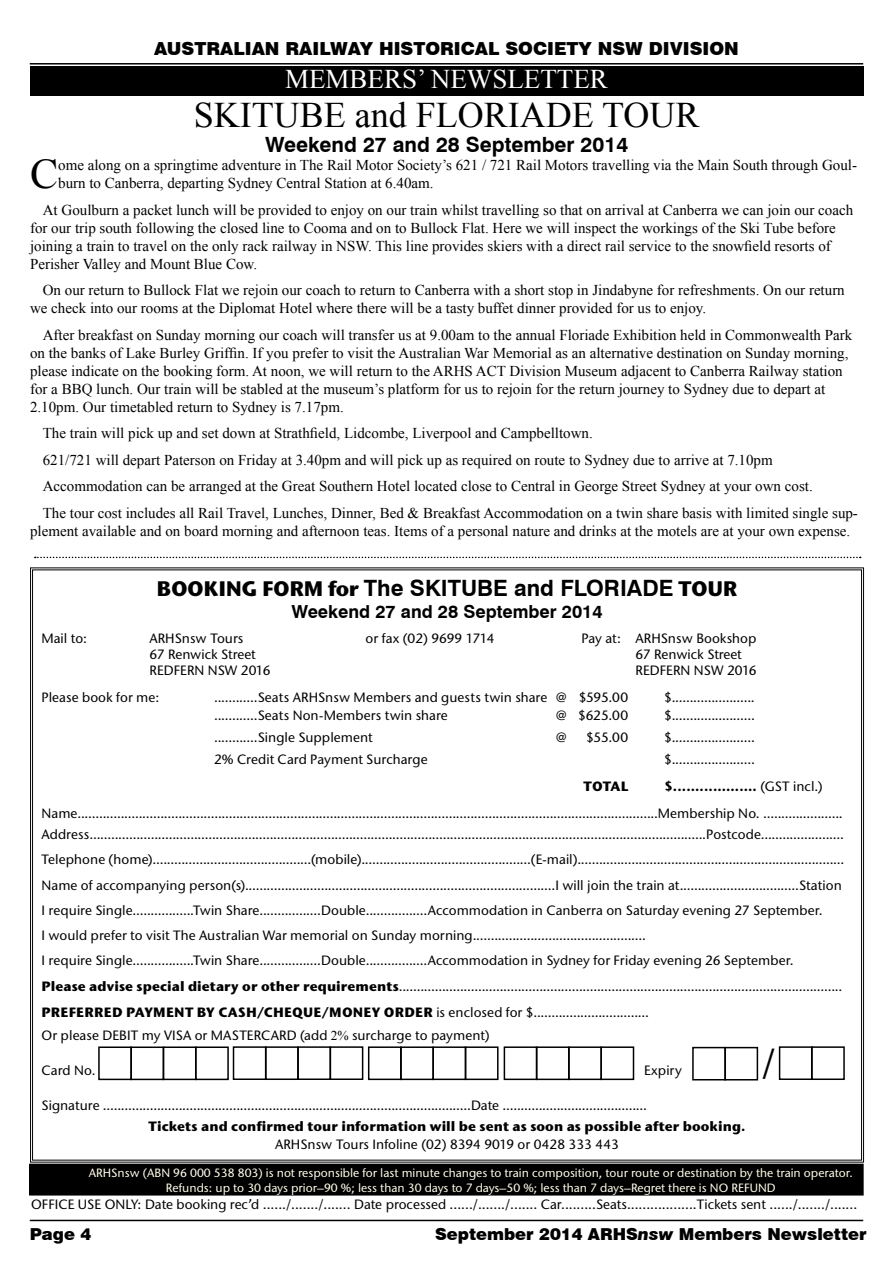
<style>
.page{position:relative;width:893px;height:1263px;background:#fff}
.page>*{position:absolute;margin:0;border:0;box-sizing:border-box;transform-origin:0 0}
.t1{font:42.15px "Times New Roman";color:#000}
.t2{font:36px "Times New Roman";color:#000}
.t3{font:36px "ITC Stone Sans";color:#000}
.t4{font:27px "Times New Roman";color:#fff}
.t5{font:700 22.5px "Swiss 721 BT";color:#000}
.t6{font:700 21px "Swiss 721 BT";color:#000}
.t7{font:900 18px "Swiss 721 BT";color:#000}
.t8{font:700 18px "Swiss 721 BT";color:#000}
.t9{font:900 16.5px "Swiss 721 BT";color:#000}
.t10{font:15px/18px "Times New Roman";color:#000}
.t11{font:13.5px/25.2px "ITC Stone Sans";color:#000}
.t12{font:700 13.5px "ITC Stone Sans";letter-spacing:.005em;color:#000}
.t13{font:12px/14.4px "ITC Stone Sans";color:#fffde9;text-align:center}
.s1{font-family:"ITC Stone Sans";font-size:21px}
.s2{font-weight:700}
.s3{font-family:"Times New Roman"}
.s4{font-style:italic}
</style>
<div class="page">
<div style="left:30px;top:66px;width:833px;height:30px;background:#000"></div>
<hr style="left:30px;top:63px;width:833px;height:2px;background:#000">
<hr style="left:30px;top:1220px;width:833px;height:1px;background:#000">
<svg style="left:30px;top:567px;width:834px;height:596px"></svg>
<div style="left:30px;top:1164px;width:833px;height:31px;background:#000"></div>
<div style="left:692px;top:1047px;width:34px;height:33px;border:2px solid #000"></div>
<div style="left:724px;top:1047px;width:34px;height:33px;border:2px solid #000"></div>
<div style="left:98px;top:1046px;width:34px;height:34px;border:2px solid #000"></div>
<div style="left:130px;top:1046px;width:34px;height:34px;border:2px solid #000"></div>
<div style="left:163px;top:1046px;width:34px;height:34px;border:2px solid #000"></div>
<div style="left:195px;top:1046px;width:34px;height:34px;border:2px solid #000"></div>
<div style="left:233px;top:1046px;width:34px;height:34px;border:2px solid #000"></div>
<div style="left:265px;top:1046px;width:34px;height:34px;border:2px solid #000"></div>
<div style="left:297px;top:1046px;width:34px;height:34px;border:2px solid #000"></div>
<div style="left:330px;top:1046px;width:33px;height:34px;border:2px solid #000"></div>
<div style="left:368px;top:1046px;width:34px;height:34px;border:2px solid #000"></div>
<div style="left:400px;top:1046px;width:34px;height:34px;border:2px solid #000"></div>
<div style="left:432px;top:1046px;width:34px;height:34px;border:2px solid #000"></div>
<div style="left:465px;top:1046px;width:34px;height:34px;border:2px solid #000"></div>
<div style="left:504px;top:1046px;width:33px;height:34px;border:2px solid #000"></div>
<div style="left:536px;top:1046px;width:34px;height:34px;border:2px solid #000"></div>
<div style="left:568px;top:1046px;width:34px;height:34px;border:2px solid #000"></div>
<div style="left:600px;top:1046px;width:34px;height:34px;border:2px solid #000"></div>
<div style="left:779px;top:1046px;width:34px;height:34px;border:2px solid #000"></div>
<div style="left:811px;top:1046px;width:34px;height:34px;border:2px solid #000"></div>
<svg style="left:35px;top:557px;width:826px;height:1px"></svg>
<h3 class="t7" style="left:154px;top:38px;width:586px">AUSTRALIAN RAILWAY HISTORICAL SOCIETY NSW DIVISION</h3>
<h3 class="t4" style="left:285px;top:61px;width:324px">MEMBERS’ NEWSLETTER</h3>
<h2 class="t2" style="left:194px;top:91px;width:507px">SKITUBE and FLORIADE TOUR</h2>
<h3 class="t6" style="left:265px;top:132px;width:365px">Weekend 27 and 28 September 2014</h3>
<h1 class="t1" style="left:30px;top:146px;width:30px">C</h1>
<p class="t10" style="left:58px;top:156px;width:800px">ome along on a springtime adventure in The Rail Motor Society’s 621 / 721 Rail Motors travelling via the Main South through Goul&shy;burn to Canberra, departing Sydney Central Station at 6.40am.</p>
<p class="t10" style="left:30px;top:200px;width:825px;text-indent:13px">At Goulburn a packet lunch will be provided to enjoy on our train whilst travelling so that on arrival at Canberra we can join our coach for our trip south following the closed line to Cooma and on to Bullock Flat. Here we will inspect the workings of the Ski Tube before joining a train to travel on the only rack railway in NSW. This line provides skiers with a direct rail service to the snowfield resorts of Perisher Valley and Mount Blue Cow.</p>
<p class="t10" style="left:30px;top:281px;width:816px;text-indent:13px">On our return to Bullock Flat we rejoin our coach to return to Canberra with a short stop in Jindabyne for refreshments. On our return we check into our rooms at the Diplomat Hotel where there will be a tasty buffet dinner provided for us to enjoy.</p>
<p class="t10" style="left:30px;top:325px;width:824px;text-indent:13px">After breakfast on Sunday morning our coach will transfer us at 9.00am to the annual Floriade Exhibition held in Commonwealth Park on the banks of Lake Burley Griffin. If you prefer to visit the Australian War Memorial as an alternative destination on Sunday morning, please indicate on the booking form. At noon, we will return to the ARHS ACT Division Museum adjacent to Canberra Railway station for a BBQ lunch. Our train will be stabled at the museum’s platform for us to rejoin for the return journey to Sydney due to depart at 2.10pm. Our timetabled return to Sydney is 7.17pm.</p>
<p class="t10" style="left:43px;top:420px;width:817px;line-height:26.5px">The train will pick up and set down at Strathfield, Lidcombe, Liverpool and Campbelltown.<br>621/721 will depart Paterson on Friday at 3.40pm and will pick up as required on route to Sydney due to arrive at 7.10pm Accommodation can be arranged at the Great Southern Hotel located close to Central in George Street Sydney at your own cost.<br>The tour cost includes all Rail Travel, Lunches, Dinner, Bed &amp; Breakfast Accommodation on a twin share basis with limited single sup-</p>
<p class="t10" style="left:30px;top:521px;width:822px">plement available and on board morning and afternoon teas. Items of a personal nature and drinks at the motels are at your own expense.</p>
<h3 class="t5" style="left:157px;top:574px;width:582px"><span class="s1">BOOKING FORM for</span> The SKITUBE and FLORIADE <span class="s1">TOUR</span></h3>
<h3 class="t8" style="left:291px;top:600px;width:313px">Weekend 27 and 28 September 2014</h3>
<p class="t11" style="left:42px;top:625px;width:47px">Mail to:</p>
<p class="t11" style="left:150px;top:625px;width:95px">ARHSnsw Tours</p>
<p class="t11" style="left:366px;top:625px;width:130px">or fax (02) 9699 1714</p>
<p class="t11" style="left:582px;top:625px;width:176px">Pay at: ARHSnsw Bookshop</p>
<p class="t11" style="left:150px;top:642px;width:108px">67 Renwick Street</p>
<p class="t11" style="left:636px;top:642px;width:108px">67 Renwick Street</p>
<p class="t11" style="left:150px;top:658px;width:123px">REDFERN NSW 2016</p>
<p class="t11" style="left:636px;top:658px;width:123px">REDFERN NSW 2016</p>
<p class="t11" style="left:42px;top:684px;width:119px">Please book for me:</p>
<p class="t11" style="left:214px;top:684px;width:416px">............Seats ARHSnsw Members and guests twin share @ $595.00</p>
<p class="t11" style="left:664px;top:684px;width:92px">$.......................</p>
<p class="t11" style="left:214px;top:702px;width:235px">............Seats Non-Members twin share</p>
<p class="t11" style="left:556px;top:702px;width:74px">@ $625.00</p>
<p class="t11" style="left:664px;top:702px;width:92px">$.......................</p>
<p class="t11" style="left:214px;top:724px;width:160px">............Single Supplement</p>
<p class="t11" style="left:556px;top:724px;width:12px">@</p>
<p class="t11" style="left:586px;top:724px;width:44px">$55.00</p>
<p class="t11" style="left:664px;top:724px;width:92px">$.......................</p>
<p class="t11" style="left:214px;top:747px;width:215px">2% Credit Card Payment Surcharge</p>
<p class="t11" style="left:664px;top:747px;width:92px">$.......................</p>
<p class="t12" style="left:584px;top:777px;width:46px">TOTAL</p>
<p class="t11" style="left:42px;top:773px;width:803px;line-height:27px;text-indent:623px"><span class="s2">$....…..…….…</span> (GST incl.)<br>Name.................................................................................................................................................................Membership No. ......................</p>
<p class="t11" style="left:42px;top:821px;width:804px">Address...........................................................................................................................................................................Postcode.......................<br>Telephone (home)............................................(mobile)...............................................(E-mail)..........................................................................<br>Name of accompanying person(s)......................................................................................I will join the train at.................................Station I require Single.................Twin Share.................Double.................Accommodation in Canberra on Saturday evening 27 September.<br>I would prefer to visit The Australian War memorial on Sunday morning................................................<br>I require Single.................Twin Share.................Double.................Accommodation in Sydney for Friday evening 26 September.<br><span class="s2">Please advise special dietary or other requirements</span>...........................................................................................................................</p>
<p class="t11" style="left:42px;top:1001px;width:609px;line-height:22.2px"><span class="s2">PREFERRED PAYMENT BY CASH/CHEQUE/MONEY ORDER</span> is enclosed for $................................<br>Or please DEBIT my VISA or MASTERCARD (add <span class="s3">2%</span> surcharge to payment)</p>
<p class="t11" style="left:42px;top:1057px;width:56px">Card No.</p>
<p class="t11" style="left:644px;top:1057px;width:39px">Expiry</p>
<h2 class="t3" style="left:762px;top:1040px;width:15px">/</h2>
<p class="t11" style="left:42px;top:1092px;width:607px">Signature ......................................................................................................Date ........................................</p>
<p class="t12" style="left:149px;top:1117px;width:598px">Tickets and confirmed tour information will be sent as soon as possible after booking.</p>
<p class="t11" style="left:275px;top:1131px;width:345px">ARHSnsw Tours Infoline (02) 8394 9019 or 0428 333 443</p>
<p class="t13" style="left:89px;top:1166px;width:765px">ARHSnsw (ABN 96 000 538 803) is not responsible for last minute changes to train composition, tour route or destination by the train operator.<br>Refunds: up to 30 days prior–90 %; less than 30 days to 7 days–50 %; less than 7 days–Regret there is NO REFUND</p>
<p class="t11" style="left:31px;top:1191px;width:828px">OFFICE USE ONLY: Date booking rec’d ....../......./....... Date processed ....../......./....... Car.........Seats..................Tickets sent ....../......./.......</p>
<p class="t9" style="left:30px;top:1224px;width:63px">Page 4</p>
<p class="t9" style="left:435px;top:1224px;width:433px">September 2014 ARHS<span class="s4">nsw</span> Members Newsletter</p>
</div>
